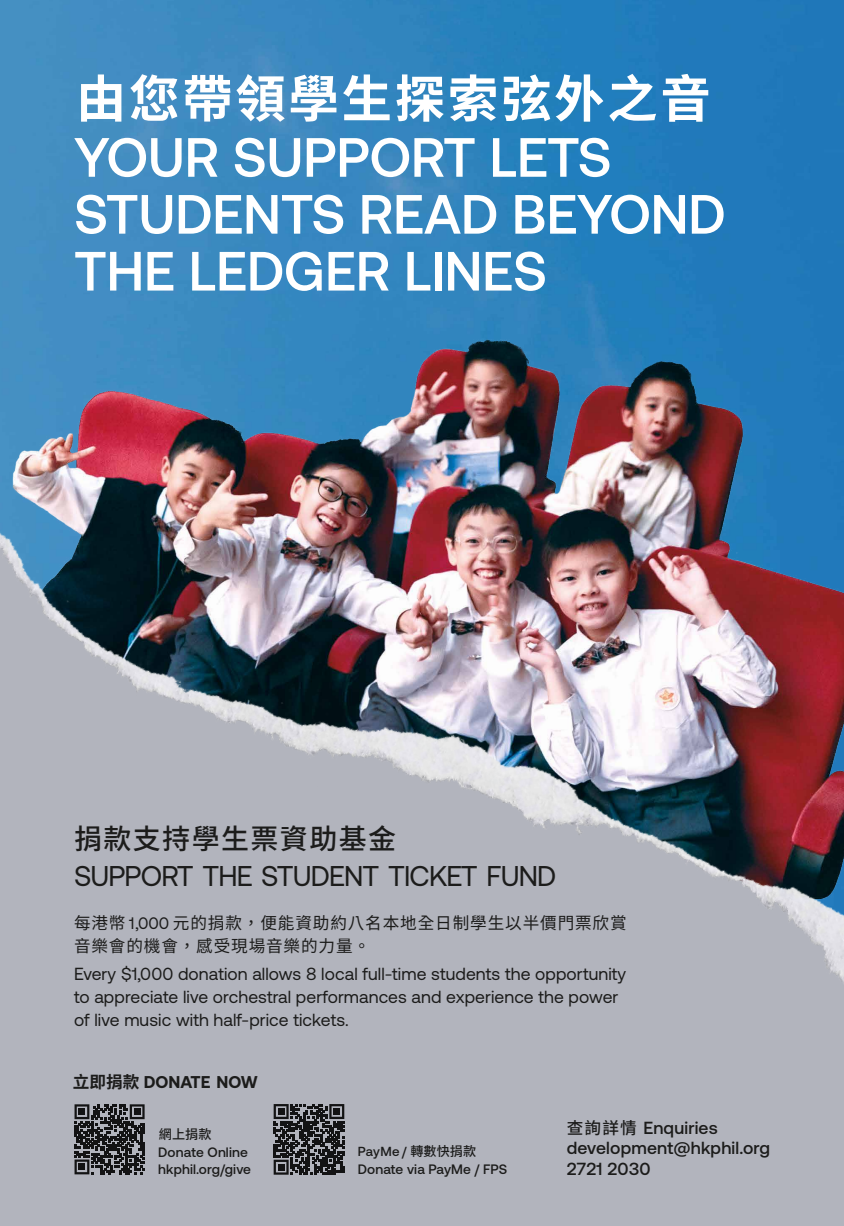
<style>
.page{position:relative;width:844px;height:1226px;background:#fff}
.page>*{position:absolute;margin:0;border:0;box-sizing:border-box;transform-origin:0 0}
.t1{font:500 55.12px/56.9px "Aeonik";letter-spacing:-.005em;color:#fff}
.t2{font:700 50.57px "Noto Sans CJ Ktc";letter-spacing:.05em;color:#fff}
.t3{font:28.53px "Aeonik";letter-spacing:-.03em;color:#1c1c1b}
.t4{font:500 28px "Noto Sans CJ Ktc";letter-spacing:.05em;color:#1c1c1b}
.t5{font:17.5px/22.8px "Aeonik";letter-spacing:.005em;color:#1c1c1b}
.t6{font:500 17.5px/19.2px "Aeonik";letter-spacing:.01em;color:#1c1c1b}
.t7{font:700 16.97px "Aeonik";color:#1c1c1b}
.t8{font:16.62px/22.8px "Noto Sans CJ Ktc";letter-spacing:.05em;color:#1c1c1b}
.t9{font:500 13.65px/17.2px "Aeonik";letter-spacing:.01em;color:#1c1c1b}
.t10{font:500 13.12px "Aeonik";letter-spacing:.02em;color:#1c1c1b}
.t11{font:500 13.12px "Noto Sans CJ Ktc";color:#1c1c1b}
.s1{font-family:"Aeonik"}
.s2{font-family:"Noto Sans CJ Ktc";font-size:16.62px}
.s3{font-family:"Noto Sans CJ Ktc"}
</style>
<div class="page">
<img style="left:0;top:0;width:843px;height:456px">
<img style="left:9px;top:339px;width:834px;height:117px">
<div style="left:0;top:1047px;width:843px;height:178px;background:#b2b4bd"></div>
<img style="left:0;top:456px;width:843px;height:591px">
<svg style="left:70px;top:1099px;width:79px;height:79px"></svg>
<svg style="left:74px;top:1104px;width:70px;height:70px;background:#4a4b4f"></svg>
<div style="left:269px;top:1099px;width:79px;height:79px;background:linear-gradient(to right,#b2b4bd,#b2b4bd)"></div>
<svg style="left:273px;top:1103px;width:71px;height:71px;background:#494a4e"></svg>
<div style="left:333px;top:1108px;width:7px;height:6px;background:#131314"></div>
<div style="left:278px;top:1163px;width:6px;height:7px;background:#131314"></div>
<h2 class="t2" style="left:76px;top:70px;width:636px">由您帶領學生探索弦外之音</h2>
<h1 class="t1" style="left:74px;top:129px;width:653px">YOUR SUPPORT LETS<br>STUDENTS READ BEYOND<br>THE LEDGER LINES</h1>
<h3 class="t4" style="left:74px;top:823px;width:324px">捐款支持學生票資助基金</h3>
<h3 class="t3" style="left:74px;top:860px;width:483px">SUPPORT THE STUDENT TICKET FUND</h3>
<p class="t8" style="left:74px;top:911px;width:554px">每港幣 <span class="s1">1,000</span> 元的捐款，便能資助約八名本地全日制學生以半價門票欣賞音樂會的機會，感受現場音樂的力量。</p>
<p class="t5" style="left:74px;top:962px;width:553px">Every $1,000 donation allows 8 local full-time students the opportunity to appreciate live orchestral performances and experience the power of live music with half-price tickets.</p>
<p class="t7" style="left:73px;top:1072px;width:187px"><span class="s2">立即捐款</span> DONATE NOW</p>
<p class="t11" style="left:159px;top:1126px;width:54px">網上捐款</p>
<p class="t9" style="left:158px;top:1143px;width:94px">Donate Online hkphil.org/give</p>
<p class="t10" style="left:358px;top:1144px;width:120px">PayMe / <span class="s3">轉數快捐款</span></p>
<p class="t9" style="left:358px;top:1160px;width:151px">Donate via PayMe / FPS</p>
<p class="t6" style="left:566px;top:1118px;width:205px"><span class="s2">查詢詳情</span> Enquiries development@hkphil.org</p>
<p class="t6" style="left:566px;top:1158px;width:85px">2721 2030</p>
</div>
